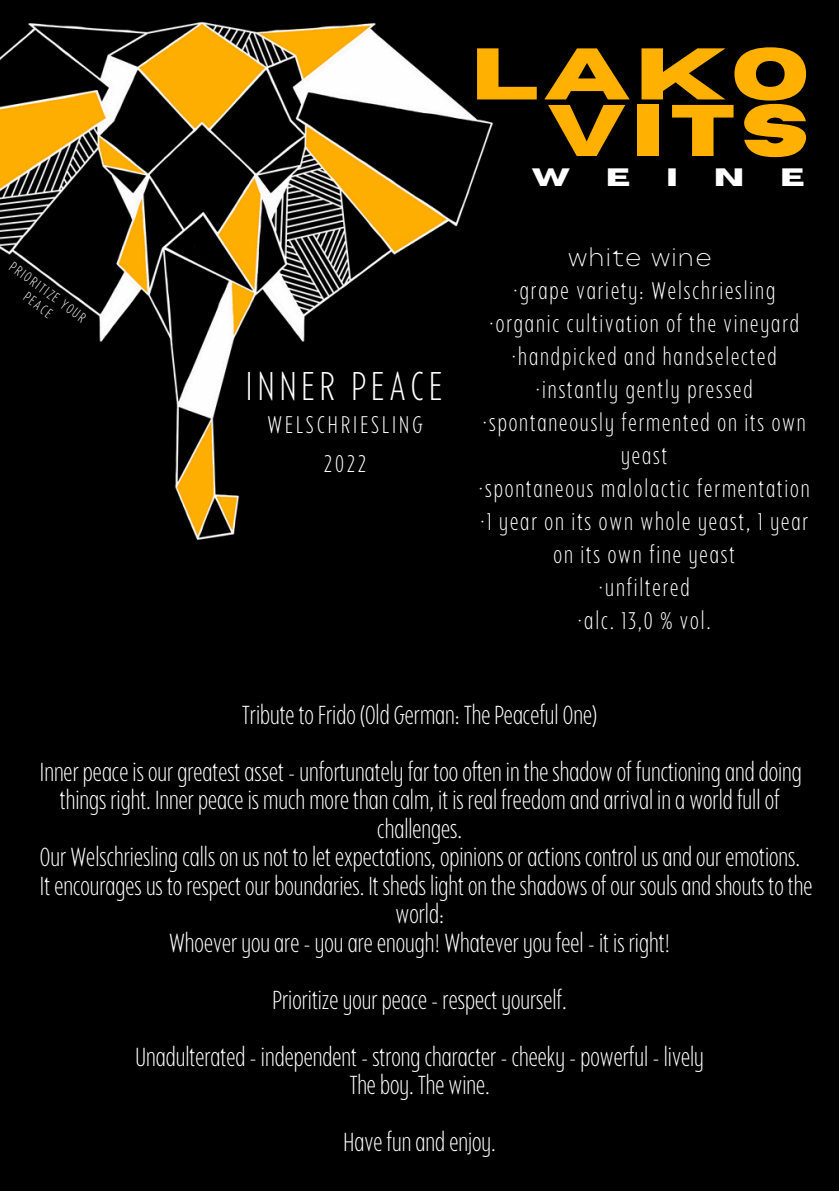
<style>
.page{position:relative;width:839px;height:1191px;background:#fff}
.page>*{position:absolute;margin:0;border:0;box-sizing:border-box;transform-origin:0 0}
.t1{font:700 73px "Horizon";letter-spacing:.075em;color:#ffb000}
.t2{font:200 condensed 40px "Balgin";letter-spacing:.125em;color:#fff}
.t3{font:200 condensed 26px/28.4px "Balgin";color:#fff;text-align:center}
.t4{font:700 25px "Horizon";color:#fff}
.t5{font:200 condensed 24px/33px "Balgin";letter-spacing:.075em;color:#fff;text-align:center}
.t6{font:200 condensed 24px/39px "Balgin";letter-spacing:.125em;color:#fff;text-align:center}
.t7{font:200 condensed 14px/16.4px "Balgin";color:#fff;text-align:center}
.s1{font-stretch:normal}
</style>
<div class="page">
<div style="left:0;top:0;width:838px;height:1191px;background:#000"></div>
<img style="left:0;top:21px;width:494px;height:519px">
<p class="t1" style="left:471px;top:38px;width:339px">LAKO</p>
<h1 class="t7" style="left:16px;top:259px;width:92px;rotate:37deg">PRIORITIZE YOUR<br>PEACE</h1>
<h3 class="t2" style="left:246px;top:370px;width:198px">INNER PEACE</h3>
<h3 class="t6" style="left:267px;top:407px;width:156px">WELSCHRIESLING<br>2022</h3>
<p class="t1" style="left:547px;top:95px;width:263px">VITS</p>
<p class="t4" style="left:606px;top:165px;width:26px">E</p>
<p class="t4" style="left:666px;top:165px;width:13px">I</p>
<p class="t4" style="left:714px;top:165px;width:31px">N</p>
<p class="t4" style="left:780px;top:165px;width:26px">E</p>
<p class="t4" style="left:531px;top:165px;width:40px">W</p>
<h4 class="t5" style="left:478px;top:244px;width:332px"><span class="s1">white wine<br></span>·grape variety: Welschriesling ·organic cultivation of the vineyard ·handpicked and handselected ·instantly gently pressed ·spontaneously fermented on its own yeast<br>·spontaneous malolactic fermentation ·1 year on its own whole yeast, 1 year on its own fine yeast<br>·unfiltered<br>·alc. 13,0 % vol.</h4>
<h2 class="t3" style="left:242px;top:703px;width:356px">Tribute to Frido (Old German: The Peaceful One)</h2>
<h4 class="t3" style="left:40px;top:760px;width:774px">Inner peace is our greatest asset - unfortunately far too often in the shadow of functioning and doing things right. Inner peace is much more than calm, it is real freedom and arrival in a world full of challenges.<br>Our Welschriesling calls on us not to let expectations, opinions or actions control us and our emotions.<br>It encourages us to respect our boundaries. It sheds light on the shadows of our souls and shouts to the world:<br>Whoever you are - you are enough! Whatever you feel - it is right!</h4>
<h4 class="t3" style="left:272px;top:988px;width:296px">Prioritize your peace - respect yourself.</h4>
<h4 class="t3" style="left:136px;top:1045px;width:569px">Unadulterated - independent - strong character - cheeky - powerful - lively<br>The boy. The wine.</h4>
<h4 class="t3" style="left:343px;top:1131px;width:154px">Have fun and enjoy.</h4>
</div>
